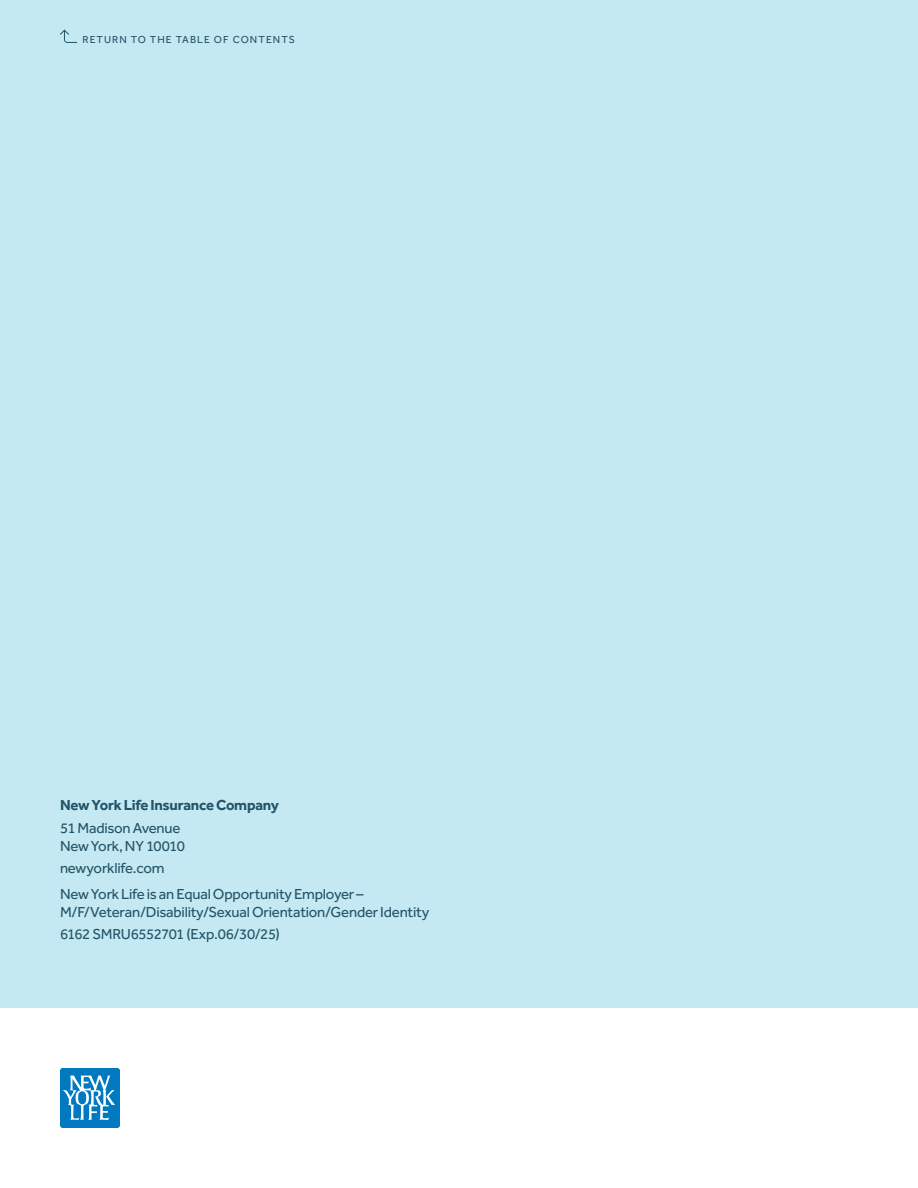
<style>
.page{position:relative;width:918px;height:1188px;background:#fff}
.page>*{position:absolute;margin:0;border:0;box-sizing:border-box;transform-origin:0 0}
.t1{font:15px/18px "Effra";letter-spacing:-.015em;color:#235467}
.t2{font:700 15px "Effra";letter-spacing:-.015em;color:#235467}
.t3{font:10.5px "Effra";letter-spacing:.1em;color:#235467}
</style>
<div class="page">
<div style="left:0;top:0;width:918px;height:1008px;background:#c5e9f3"></div>
<div style="left:60px;top:1068px;width:60px;height:60px;background:#0079c1;border-radius:3px"></div>
<svg style="left:62px;top:1075px;width:53px;height:45px"></svg>
<svg style="left:60px;top:29px;width:17px;height:14px"></svg>
<p class="t3" style="left:83px;top:33px;width:214px">RETURN TO THE TABLE OF CONTENTS</p>
<p class="t2" style="left:60px;top:796px;width:221px">New York Life Insurance Company</p>
<p class="t1" style="left:60px;top:818px;width:126px">51 Madison Avenue<br>New York, NY 10010</p>
<p class="t1" style="left:60px;top:855px;width:305px;line-height:25.5px">newyorklife.com<br>New York Life is an Equal Opportunity Employer –</p>
<p class="t1" style="left:60px;top:900px;width:371px;line-height:22.5px">M/F/Veteran/Disability/Sexual Orientation/Gender Identity<br>6162 SMRU6552701 (Exp.06/30/25)</p>
</div>
